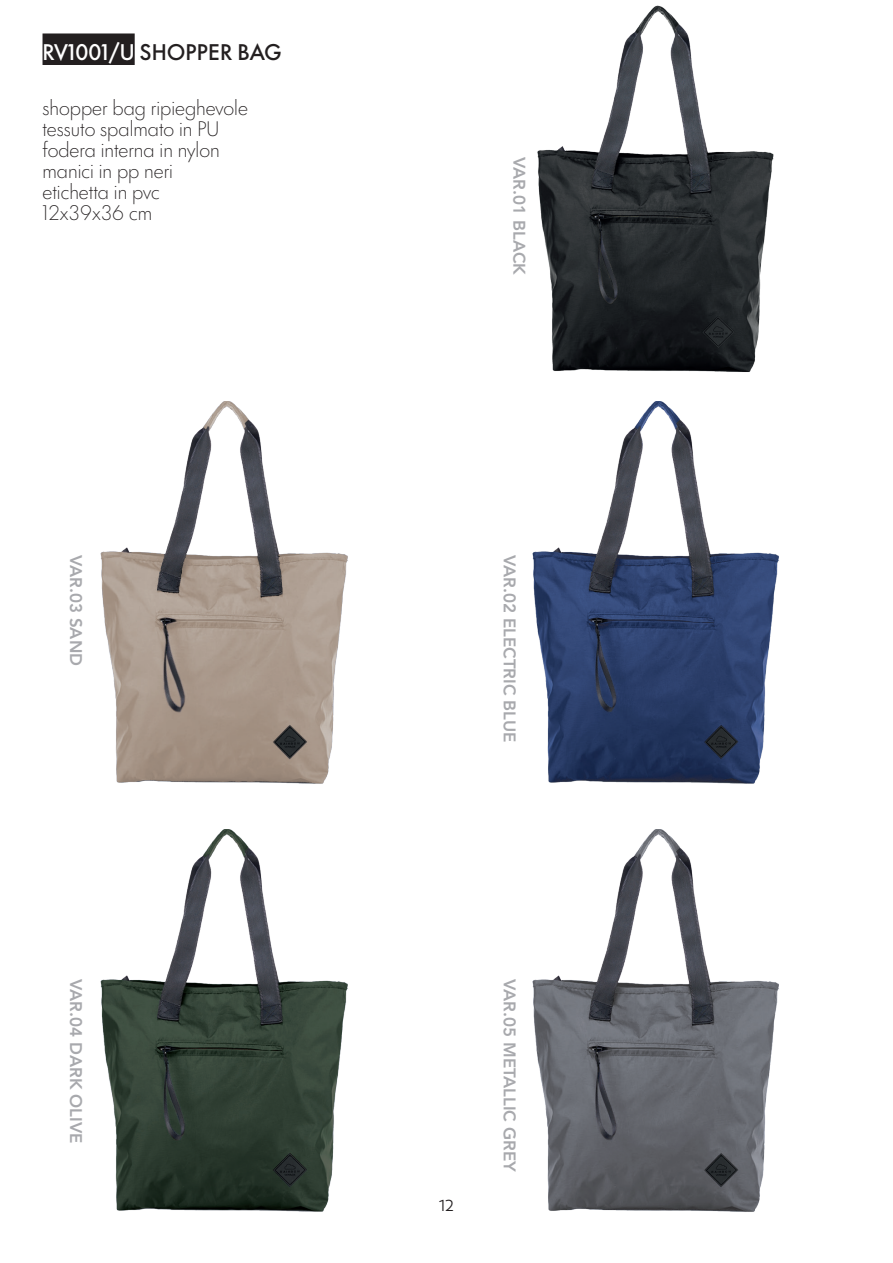
<style>
.page{position:relative;width:893px;height:1263px;background:#fff}
.page>*{position:absolute;margin:0;border:0;box-sizing:border-box;transform-origin:0 0}
.t1{font:500 21px "Futura Now Headline";color:#231f20}
.t2{font:300 19.5px "Futura Now Headline";color:#231f20}
.t3{font:800 16.8px "Avenir";color:#a8a9ad}
.t4{font:15.9px "Trenda";color:#231f20}
.s1{color:#fff}
</style>
<div class="page">
<img style="left:537px;top:5px;width:237px;height:367px">
<img style="left:532px;top:829px;width:247px;height:383px">
<img style="left:100px;top:401px;width:248px;height:383px">
<img style="left:532px;top:401px;width:247px;height:383px">
<img style="left:100px;top:829px;width:248px;height:383px">
<div style="left:43px;top:33px;width:92px;height:32px;background:#231f20"></div>
<p class="t1" style="left:43px;top:34px;width:241px"><span class="s1">RV1001/U</span> SHOPPER BAG</p>
<p class="t2" style="left:43px;top:92px;width:207px">shopper bag ripieghevole</p>
<p class="t2" style="left:43px;top:113px;width:178px">tessuto spalmato in PU</p>
<p class="t2" style="left:43px;top:134px;width:179px">fodera interna in nylon</p>
<p class="t2" style="left:43px;top:155px;width:132px">manici in pp neri</p>
<p class="t2" style="left:43px;top:176px;width:119px">etichetta in pvc</p>
<p class="t2" style="left:43px;top:197px;width:111px">12x39x36 cm</p>
<p class="t3" style="left:89px;top:555px;width:113px;rotate:90deg">VAR.03 SAND</p>
<p class="t3" style="left:89px;top:979px;width:166px;rotate:90deg">VAR.04 DARK OLIVE</p>
<p class="t3" style="left:532px;top:157px;width:120px;rotate:90deg">VAR.01 BLACK</p>
<p class="t3" style="left:523px;top:555px;width:189px;rotate:90deg">VAR.02 ELECTRIC BLUE</p>
<p class="t4" style="left:439px;top:1196px;width:16px">12</p>
<p class="t3" style="left:523px;top:979px;width:195px;rotate:90deg">VAR.05 METALLIC GREY</p>
</div>
